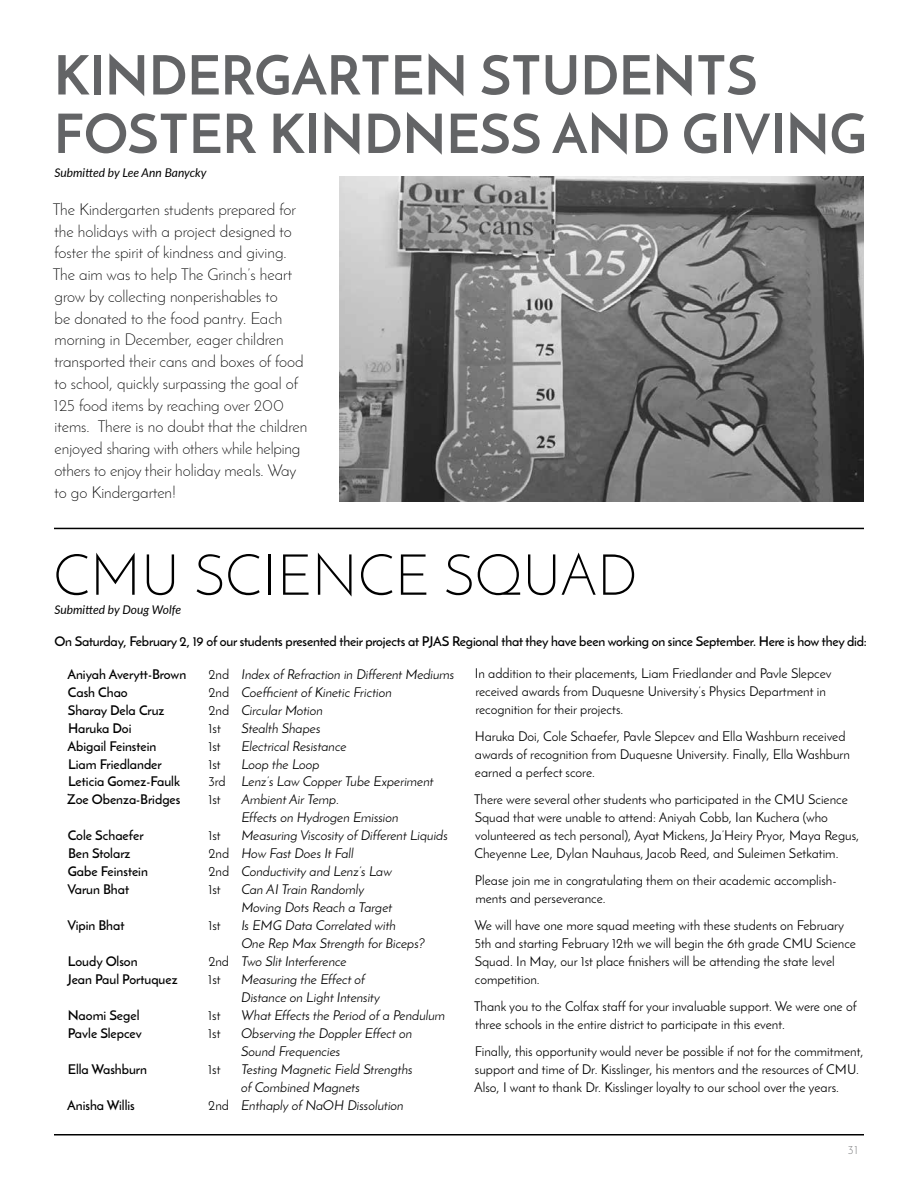
<style>
.page{position:relative;width:918px;height:1188px;background:#fff}
.page>*{position:absolute;margin:0;border:0;box-sizing:border-box;transform-origin:0 0}
.t1{font:300 57px "Josefin Sans";color:#000}
.t2{font:700 54px/58.5px "Josefin Sans";color:#636466}
.t3{font:300 16.5px/21.8px "Josefin Sans";color:#000}
.t4{font:13.5px/18px "Josefin Sans";color:#000}
.t5{font:italic 13.5px/18px "Josefin Sans";color:#000}
.t6{font:600 13.5px "Josefin Sans";letter-spacing:-.005em;color:#000}
.t7{font:italic 12px "Lato";color:#000}
.t8{font:300 12px "Josefin Sans";color:#636466}
.s1{font-style:normal}
</style>
<div class="page">
<img style="left:339px;top:176px;width:525px;height:325px">
<hr style="left:54px;top:1134px;width:810px;height:2px;background:#000">
<hr style="left:54px;top:528px;width:810px;height:1px;background:#000">
<h2 class="t2" style="left:54px;top:46px;width:815px">KINDERGARTEN STUDENTS<br>FOSTER KINDNESS AND GIVING</h2>
<p class="t7" style="left:54px;top:164px;width:154px">Submitted by Lee Ann Banycky</p>
<p class="t3" style="left:52px;top:198px;width:256px">The Kindergarten students prepared for the holidays with a project designed to foster the spirit of kindness and giving.<br>The aim was to help The Grinch’s heart grow by collecting nonperishables to<br>be donated to the food pantry. Each morning in December, eager children transported their cans and boxes of food to school, quickly surpassing the goal of 125 food items by reaching over 200 items. There is no doubt that the children enjoyed sharing with others while helping others to enjoy their holiday meals. Way to go Kindergarten!</p>
<h1 class="t1" style="left:53px;top:541px;width:586px">CMU SCIENCE SQUAD</h1>
<p class="t7" style="left:54px;top:601px;width:128px">Submitted by Doug Wolfe</p>
<p class="t6" style="left:54px;top:633px;width:814px">On Saturday, February 2, 19 of our students presented their projects at PJAS Regional that they have been working on since September. Here is how they did:</p>
<p class="t6" style="left:67px;top:665px;width:120px">Aniyah Averytt-Brown</p>
<p class="t5" style="left:208px;top:665px;width:247px"><span class="s1">2nd</span> Index of Refraction in Different Mediums</p>
<p class="t6" style="left:68px;top:683px;width:61px">Cash Chao</p>
<p class="t5" style="left:208px;top:683px;width:185px"><span class="s1">2nd</span> Coefficient of Kinetic Friction</p>
<p class="t6" style="left:68px;top:701px;width:98px">Sharay Dela Cruz</p>
<p class="t5" style="left:209px;top:701px;width:116px"><span class="s1">2nd</span> Circular Motion</p>
<p class="t6" style="left:68px;top:719px;width:65px">Haruka Doi</p>
<p class="t4" style="left:208px;top:719px;width:14px">1st</p>
<p class="t5" style="left:241px;top:719px;width:81px">Stealth Shapes</p>
<p class="t6" style="left:67px;top:737px;width:91px">Abigail Feinstein</p>
<p class="t4" style="left:208px;top:737px;width:14px">1st</p>
<p class="t5" style="left:241px;top:737px;width:107px">Electrical Resistance</p>
<p class="t6" style="left:68px;top:755px;width:95px">Liam Friedlander</p>
<p class="t4" style="left:208px;top:755px;width:14px">1st</p>
<p class="t5" style="left:241px;top:755px;width:80px">Loop the Loop</p>
<p class="t6" style="left:68px;top:773px;width:114px">Leticia Gomez-Faulk</p>
<p class="t5" style="left:208px;top:773px;width:227px"><span class="s1">3rd</span> Lenz’s Law Copper Tube Experiment</p>
<p class="t6" style="left:67px;top:791px;width:115px">Zoe Obenza-Bridges</p>
<p class="t4" style="left:208px;top:791px;width:14px">1st</p>
<p class="t5" style="left:241px;top:791px;width:159px">Ambient Air Temp.<br>Effects on Hydrogen Emission</p>
<p class="t6" style="left:68px;top:827px;width:77px">Cole Schaefer</p>
<p class="t4" style="left:208px;top:827px;width:14px">1st</p>
<p class="t5" style="left:241px;top:827px;width:208px">Measuring Viscosity of Different Liquids</p>
<p class="t6" style="left:68px;top:845px;width:64px">Ben Stolarz</p>
<p class="t5" style="left:208px;top:845px;width:147px"><span class="s1">2nd</span> How Fast Does It Fall</p>
<p class="t6" style="left:68px;top:863px;width:82px">Gabe Feinstein</p>
<p class="t5" style="left:208px;top:863px;width:185px"><span class="s1">2nd</span> Conductivity and Lenz’s Law</p>
<p class="t6" style="left:67px;top:881px;width:63px">Varun Bhat</p>
<p class="t4" style="left:208px;top:881px;width:14px">1st</p>
<p class="t5" style="left:241px;top:881px;width:152px">Can AI Train Randomly<br>Moving Dots Reach a Target</p>
<p class="t6" style="left:67px;top:917px;width:59px">Vipin Bhat</p>
<p class="t4" style="left:208px;top:917px;width:14px">1st</p>
<p class="t5" style="left:241px;top:917px;width:185px">Is EMG Data Correlated with<br>One Rep Max Strength for Biceps?</p>
<p class="t6" style="left:68px;top:953px;width:71px">Loudy Olson</p>
<p class="t5" style="left:208px;top:953px;width:140px"><span class="s1">2nd</span> Two Slit Interference</p>
<p class="t6" style="left:68px;top:971px;width:112px">Jean Paul Portuquez</p>
<p class="t4" style="left:208px;top:971px;width:14px">1st</p>
<p class="t5" style="left:241px;top:971px;width:140px">Measuring the Effect of<br>Distance on Light Intensity</p>
<p class="t6" style="left:68px;top:1007px;width:73px">Naomi Segel</p>
<p class="t4" style="left:208px;top:1007px;width:14px">1st</p>
<p class="t5" style="left:241px;top:1007px;width:205px">What Effects the Period of a Pendulum</p>
<p class="t6" style="left:68px;top:1025px;width:75px">Pavle Slepcev</p>
<p class="t4" style="left:208px;top:1025px;width:14px">1st</p>
<p class="t5" style="left:241px;top:1025px;width:172px">Observing the Doppler Effect on<br>Sound Frequencies</p>
<p class="t6" style="left:68px;top:1061px;width:81px">Ella Washburn</p>
<p class="t4" style="left:208px;top:1061px;width:14px">1st</p>
<p class="t5" style="left:241px;top:1061px;width:173px">Testing Magnetic Field Strengths of Combined Magnets</p>
<p class="t6" style="left:67px;top:1097px;width:69px">Anisha Willis</p>
<p class="t5" style="left:208px;top:1097px;width:197px"><span class="s1">2nd</span> Enthaply of NaOH Dissolution</p>
<p class="t4" style="left:475px;top:665px;width:358px">In addition to their placements, Liam Friedlander and Pavle Slepcev received awards from Duquesne University’s Physics Department in recognition for their projects.</p>
<p class="t4" style="left:475px;top:728px;width:377px">Haruka Doi, Cole Schaefer, Pavle Slepcev and Ella Washburn received awards of recognition from Duquesne University. Finally, Ella Washburn earned a perfect score.</p>
<p class="t4" style="left:474px;top:791px;width:387px">There were several other students who participated in the CMU Science Squad that were unable to attend: Aniyah Cobb, Ian Kuchera (who volunteered as tech personal), Ayat Mickens, Ja’Heiry Pryor, Maya Regus, Cheyenne Lee, Dylan Nauhaus, Jacob Reed, and Suleimen Setkatim.</p>
<p class="t4" style="left:475px;top:872px;width:363px">Please join me in congratulating them on their academic accomplish&shy;ments and perseverance.</p>
<p class="t4" style="left:475px;top:917px;width:383px">We will have one more squad meeting with these students on February 5th and starting February 12th we will begin the 6th grade CMU Science Squad. In May, our 1st place finishers will be attending the state level competition.</p>
<p class="t4" style="left:474px;top:998px;width:385px">Thank you to the Colfax staff for your invaluable support. We were one of three schools in the entire district to participate in this event.</p>
<p class="t4" style="left:474px;top:1043px;width:391px">Finally, this opportunity would never be possible if not for the commitment, support and time of Dr. Kisslinger, his mentors and the resources of CMU.<br>Also, I want to thank Dr. Kisslinger loyalty to our school over the years.</p>
<p class="t8" style="left:848px;top:1142px;width:12px">31</p>
</div>
